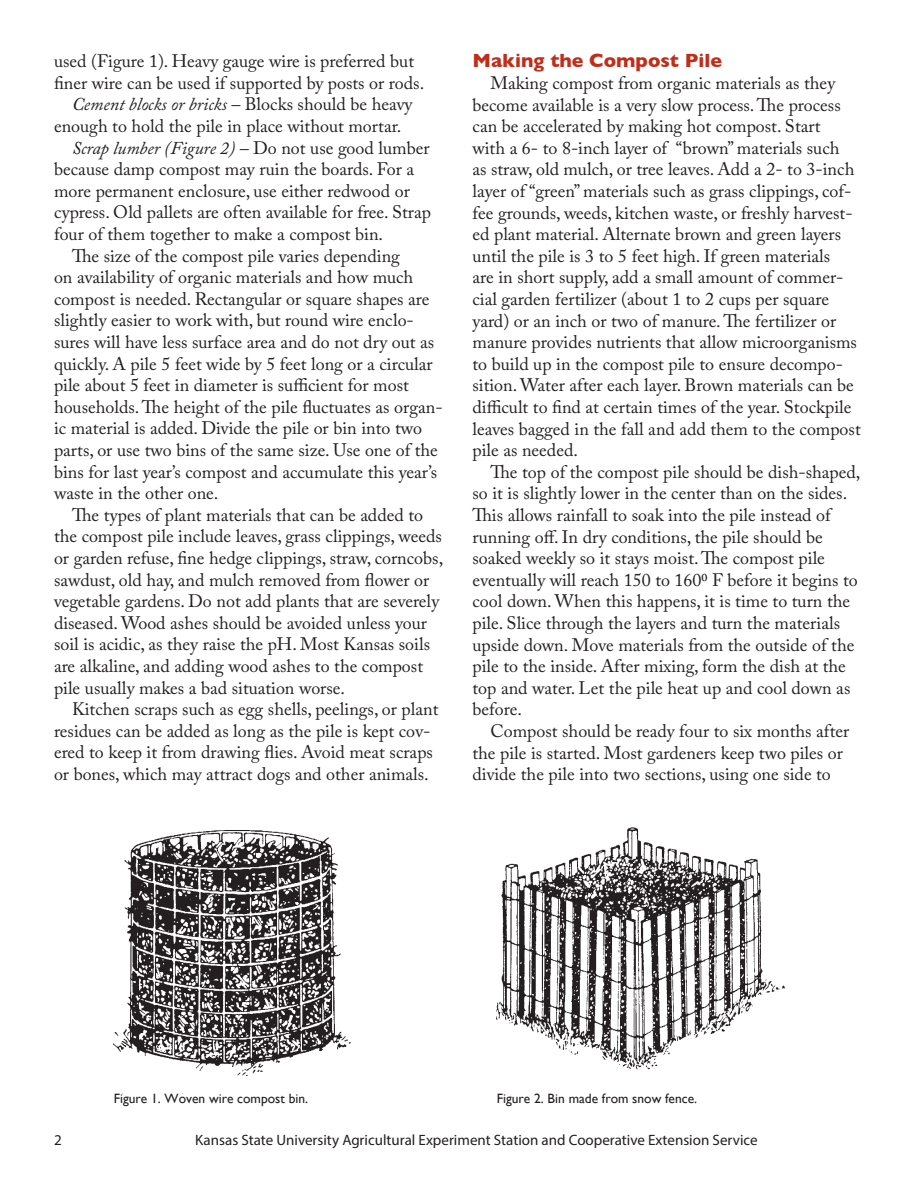
<style>
.page{position:relative;width:918px;height:1188px;background:#fff}
.page>*{position:absolute;margin:0;border:0;box-sizing:border-box;transform-origin:0 0}
.t1{font:700 19.5px "Gill Sans";color:#c02d19}
.t2{font:18px/21.6px "Adobe Caslon Pro";color:#231f20}
.t3{font:italic 18px "Adobe Caslon Pro";color:#231f20}
.t4{font:15px "Myriad Pro";color:#231f20}
.t5{font:13.5px "Gill Sans";color:#231f20}
.s1{font-style:normal}
</style>
<div class="page">
<img style="left:114px;top:830px;width:237px;height:264px">
<img style="left:497px;top:827px;width:289px;height:243px">
<p class="t2" style="left:54px;top:50px;width:362px">used (Figure 1). Heavy gauge wire is preferred but</p>
<p class="t2" style="left:54px;top:72px;width:372px">finer wire can be used if supported by posts or rods.</p>
<p class="t3" style="left:72px;top:94px;width:342px">Cement blocks or bricks – <span class="s1">Blocks should be heavy</span></p>
<p class="t2" style="left:54px;top:115px;width:349px">enough to hold the pile in place without mortar.</p>
<p class="t3" style="left:72px;top:137px;width:359px">Scrap lumber (Figure 2) – <span class="s1">Do not use good lumber</span></p>
<p class="t2" style="left:54px;top:158px;width:362px">because damp compost may ruin the boards. For a</p>
<p class="t2" style="left:54px;top:180px;width:357px">more permanent enclosure, use either redwood or</p>
<p class="t2" style="left:54px;top:201px;width:379px">cypress. Old pallets are often available for free. Strap</p>
<p class="t2" style="left:54px;top:223px;width:331px">four of them together to make a compost bin.</p>
<p class="t2" style="left:72px;top:245px;width:329px">The size of the compost pile varies depending</p>
<p class="t2" style="left:54px;top:266px;width:361px">on availability of organic materials and how much</p>
<p class="t2" style="left:54px;top:288px;width:377px">compost is needed. Rectangular or square shapes are</p>
<p class="t2" style="left:54px;top:309px;width:361px">slightly easier to work with, but round wire enclo-</p>
<p class="t2" style="left:54px;top:331px;width:382px">sures will have less surface area and do not dry out as</p>
<p class="t2" style="left:54px;top:353px;width:380px">quickly. A pile 5 feet wide by 5 feet long or a circular</p>
<p class="t2" style="left:54px;top:374px;width:356px">pile about 5 feet in diameter is sufficient for most</p>
<p class="t2" style="left:54px;top:396px;width:390px">households. The height of the pile fluctuates as organ-</p>
<p class="t2" style="left:54px;top:417px;width:370px">ic material is added. Divide the pile or bin into two</p>
<p class="t2" style="left:54px;top:439px;width:385px">parts, or use two bins of the same size. Use one of the</p>
<p class="t2" style="left:54px;top:461px;width:385px">bins for last year’s compost and accumulate this year’s</p>
<p class="t2" style="left:54px;top:482px;width:166px">waste in the other one.</p>
<p class="t2" style="left:72px;top:504px;width:353px">The types of plant materials that can be added to</p>
<p class="t2" style="left:54px;top:525px;width:389px">the compost pile include leaves, grass clippings, weeds</p>
<p class="t2" style="left:54px;top:547px;width:391px">or garden refuse, fine hedge clippings, straw, corncobs,</p>
<p class="t2" style="left:54px;top:569px;width:377px">sawdust, old hay, and mulch removed from flower or</p>
<p class="t2" style="left:54px;top:590px;width:387px">vegetable gardens. Do not add plants that are severely</p>
<p class="t2" style="left:54px;top:612px;width:375px">diseased. Wood ashes should be avoided unless your</p>
<p class="t2" style="left:54px;top:633px;width:378px">soil is acidic, as they raise the pH. Most Kansas soils</p>
<p class="t2" style="left:54px;top:655px;width:371px">are alkaline, and adding wood ashes to the compost</p>
<p class="t2" style="left:54px;top:677px;width:292px">pile usually makes a bad situation worse.</p>
<p class="t2" style="left:72px;top:698px;width:368px">Kitchen scraps such as egg shells, peelings, or plant</p>
<p class="t2" style="left:54px;top:720px;width:378px">residues can be added as long as the pile is kept cov-</p>
<p class="t2" style="left:54px;top:741px;width:381px">ered to keep it from drawing flies. Avoid meat scraps</p>
<p class="t2" style="left:54px;top:763px;width:376px">or bones, which may attract dogs and other animals.</p>
<p class="t1" style="left:472px;top:45px;width:251px">Making the Compost Pile</p>
<p class="t2" style="left:472px;top:72px;width:390px;text-indent:18px">Making compost from organic materials as they become available is a very slow process. The process can be accelerated by making hot compost. Start<br>with a 6- to 8-inch layer of “brown” materials such<br>as straw, old mulch, or tree leaves. Add a 2- to 3-inch layer of “green” materials such as grass clippings, cof&shy;fee grounds, weeds, kitchen waste, or freshly harvest&shy;ed plant material. Alternate brown and green layers until the pile is 3 to 5 feet high. If green materials<br>are in short supply, add a small amount of commer&shy;cial garden fertilizer (about 1 to 2 cups per square yard) or an inch or two of manure. The fertilizer or manure provides nutrients that allow microorganisms to build up in the compost pile to ensure decompo&shy;sition. Water after each layer. Brown materials can be difficult to find at certain times of the year. Stockpile leaves bagged in the fall and add them to the compost pile as needed.</p>
<p class="t2" style="left:472px;top:461px;width:389px;text-indent:18px">The top of the compost pile should be dish-shaped, so it is slightly lower in the center than on the sides.<br>This allows rainfall to soak into the pile instead of running off. In dry conditions, the pile should be soaked weekly so it stays moist. The compost pile eventually will reach 150 to 1600 F before it begins to cool down. When this happens, it is time to turn the pile. Slice through the layers and turn the materials upside down. Move materials from the outside of the pile to the inside. After mixing, form the dish at the top and water. Let the pile heat up and cool down as before.</p>
<p class="t2" style="left:472px;top:720px;width:378px;text-indent:18px">Compost should be ready four to six months after the pile is started. Most gardeners keep two piles or divide the pile into two sections, using one side to</p>
<p class="t5" style="left:114px;top:1091px;width:196px">Figure 1. Woven wire compost bin.</p>
<p class="t5" style="left:497px;top:1091px;width:202px">Figure 2. Bin made from snow fence.</p>
<p class="t4" style="left:54px;top:1130px;width:9px">2</p>
<p class="t4" style="left:195px;top:1130px;width:564px">Kansas State University Agricultural Experiment Station and Cooperative Extension Service</p>
</div>
